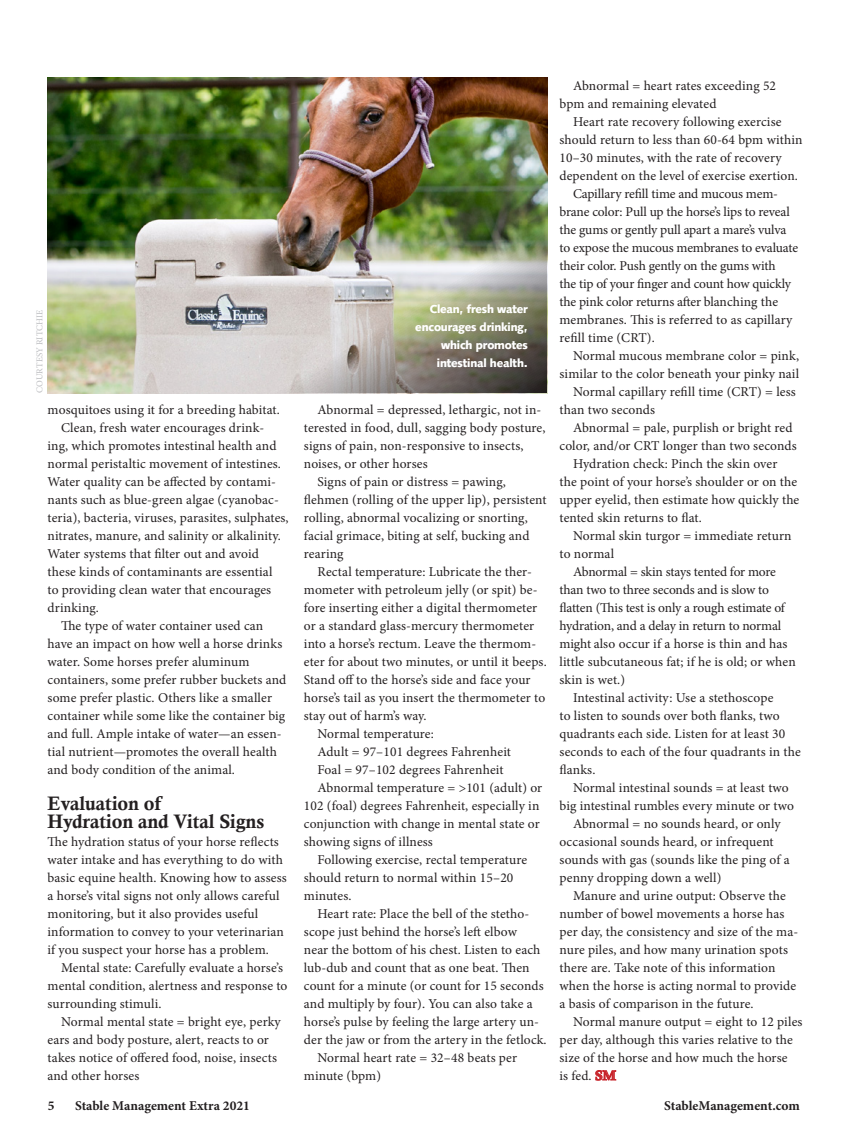
<style>
.page{position:relative;width:851px;height:1134px;background:#fff}
.page>*{position:absolute;margin:0;border:0;box-sizing:border-box;transform-origin:0 0}
.Subhead{font:19.5px/18px "Calis MT Bol";letter-spacing:-.01em;color:#231f20}
.Body_Copy{font:13.5px/18px "Minion Pro";letter-spacing:.005em;color:#231f20}
.t1{font:700 13.5px "Minion Pro";color:#231f20}
.t2{font:700 12px/18px "URW Samarkand D";letter-spacing:-.01em;color:#fff;text-align:right}
.photo_credit{font:9px "Minion Pro";letter-spacing:.01em;color:#bcbdc0}
.s1{font-family:"Calis MT Bol";color:#c8242b}
</style>
<div class="page">
<img style="left:47px;top:77px;width:500px;height:316px">
<p class="photo_credit" style="left:34px;top:393px;width:85px;rotate:-90deg">COURTESY RITCHIE</p>
<p class="t2" style="left:415px;top:301px;width:114px">Clean, fresh water encourages drinking, which promotes intestinal health.</p>
<p class="Body_Copy" style="left:48px;top:401px;width:234px">mosquitoes using it for a breeding habitat.</p>
<p class="Body_Copy" style="left:48px;top:419px;width:243px;text-indent:14px">Clean, fresh water encourages drink-<br>ing, which promotes intestinal health and normal peristaltic movement of intestines.<br>Water quality can be affected by contami&shy;nants such as blue-green algae (cyanobac&shy;teria), bacteria, viruses, parasites, sulphates, nitrates, manure, and salinity or alkalinity.<br>Water systems that filter out and avoid these kinds of contaminants are essential<br>to providing clean water that encourages drinking.</p>
<p class="Body_Copy" style="left:48px;top:617px;width:240px;text-indent:14px">The type of water container used can have an impact on how well a horse drinks water. Some horses prefer aluminum containers, some prefer rubber buckets and some prefer plastic. Others like a smaller container while some like the container big and full. Ample intake of water—an essen&shy;tial nutrient—promotes the overall health and body condition of the animal.</p>
<p class="Subhead" style="left:48px;top:794px;width:218px">Evaluation of<br>Hydration and Vital Signs</p>
<p class="Body_Copy" style="left:48px;top:833px;width:241px">The hydration status of your horse reflects water intake and has everything to do with basic equine health. Knowing how to assess a horse’s vital signs not only allows careful monitoring, but it also provides useful information to convey to your veterinarian if you suspect your horse has a problem.</p>
<p class="Body_Copy" style="left:48px;top:959px;width:241px;text-indent:14px">Mental state: Carefully evaluate a horse’s mental condition, alertness and response to surrounding stimuli.</p>
<p class="Body_Copy" style="left:48px;top:1013px;width:235px;text-indent:14px">Normal mental state = bright eye, perky ears and body posture, alert, reacts to or takes notice of offered food, noise, insects and other horses</p>
<p class="Body_Copy" style="left:304px;top:401px;width:243px;text-indent:14px">Abnormal = depressed, lethargic, not in&shy;terested in food, dull, sagging body posture, signs of pain, non-responsive to insects, noises, or other horses</p>
<p class="Body_Copy" style="left:304px;top:473px;width:244px;text-indent:14px">Signs of pain or distress = pawing, flehmen (rolling of the upper lip), persistent rolling, abnormal vocalizing or snorting, facial grimace, biting at self, bucking and rearing</p>
<p class="Body_Copy" style="left:304px;top:563px;width:244px;text-indent:14px">Rectal temperature: Lubricate the ther&shy;mometer with petroleum jelly (or spit) be&shy;fore inserting either a digital thermometer or a standard glass-mercury thermometer into a horse’s rectum. Leave the thermom&shy;eter for about two minutes, or until it beeps.<br>Stand off to the horse’s side and face your horse’s tail as you insert the thermometer to stay out of harm’s way.</p>
<p class="Body_Copy" style="left:317px;top:725px;width:118px">Normal temperature:</p>
<p class="Body_Copy" style="left:317px;top:743px;width:195px">Adult = 97–101 degrees Fahrenheit</p>
<p class="Body_Copy" style="left:317px;top:761px;width:188px">Foal = 97–102 degrees Fahrenheit</p>
<p class="Body_Copy" style="left:304px;top:779px;width:240px;text-indent:14px">Abnormal temperature = &gt;101 (adult) or 102 (foal) degrees Fahrenheit, especially in conjunction with change in mental state or showing signs of illness</p>
<p class="Body_Copy" style="left:304px;top:851px;width:225px;text-indent:14px">Following exercise, rectal temperature should return to normal within 15–20 minutes.</p>
<p class="Body_Copy" style="left:304px;top:905px;width:244px;text-indent:14px">Heart rate: Place the bell of the stetho&shy;scope just behind the horse’s left elbow<br>near the bottom of his chest. Listen to each lub-dub and count that as one beat. Then count for a minute (or count for 15 seconds and multiply by four). You can also take a horse’s pulse by feeling the large artery un&shy;der the jaw or from the artery in the fetlock.</p>
<p class="Body_Copy" style="left:304px;top:1049px;width:215px;text-indent:14px">Normal heart rate = 32–48 beats per minute (bpm)</p>
<p class="Body_Copy" style="left:559px;top:77px;width:218px;text-indent:14px">Abnormal = heart rates exceeding 52 bpm and remaining elevated</p>
<p class="Body_Copy" style="left:559px;top:113px;width:244px;text-indent:14px">Heart rate recovery following exercise should return to less than 60-64 bpm within 10–30 minutes, with the rate of recovery dependent on the level of exercise exertion.</p>
<p class="Body_Copy" style="left:559px;top:185px;width:240px;text-indent:14px">Capillary refill time and mucous mem&shy;brane color: Pull up the horse’s lips to reveal the gums or gently pull apart a mare’s vulva to expose the mucous membranes to evaluate their color. Push gently on the gums with<br>the tip of your finger and count how quickly the pink color returns after blanching the membranes. This is referred to as capillary refill time (CRT).</p>
<p class="Body_Copy" style="left:559px;top:347px;width:241px;text-align:right">Normal mucous membrane color = pink, similar to the color beneath your pinky nail</p>
<p class="Body_Copy" style="left:559px;top:383px;width:238px;text-indent:14px">Normal capillary refill time (CRT) = less than two seconds</p>
<p class="Body_Copy" style="left:559px;top:419px;width:239px;text-indent:14px">Abnormal = pale, purplish or bright red color, and/or CRT longer than two seconds</p>
<p class="Body_Copy" style="left:559px;top:455px;width:241px;text-indent:14px">Hydration check: Pinch the skin over<br>the point of your horse’s shoulder or on the upper eyelid, then estimate how quickly the tented skin returns to flat.</p>
<p class="Body_Copy" style="left:559px;top:527px;width:233px;text-indent:14px">Normal skin turgor = immediate return to normal</p>
<p class="Body_Copy" style="left:559px;top:563px;width:238px;text-indent:14px">Abnormal = skin stays tented for more than two to three seconds and is slow to flatten (This test is only a rough estimate of hydration, and a delay in return to normal might also occur if a horse is thin and has little subcutaneous fat; if he is old; or when skin is wet.)</p>
<p class="Body_Copy" style="left:559px;top:689px;width:243px;text-indent:14px">Intestinal activity: Use a stethoscope<br>to listen to sounds over both flanks, two quadrants each side. Listen for at least 30 seconds to each of the four quadrants in the flanks.</p>
<p class="Body_Copy" style="left:559px;top:779px;width:236px;text-indent:14px">Normal intestinal sounds = at least two big intestinal rumbles every minute or two</p>
<p class="Body_Copy" style="left:559px;top:815px;width:231px;text-indent:14px">Abnormal = no sounds heard, or only occasional sounds heard, or infrequent sounds with gas (sounds like the ping of a penny dropping down a well)</p>
<p class="Body_Copy" style="left:559px;top:887px;width:240px;text-indent:14px">Manure and urine output: Observe the number of bowel movements a horse has per day, the consistency and size of the ma&shy;nure piles, and how many urination spots there are. Take note of this information when the horse is acting normal to provide a basis of comparison in the future.</p>
<p class="Body_Copy" style="left:559px;top:1013px;width:244px;text-indent:14px">Normal manure output = eight to 12 piles per day, although this varies relative to the size of the horse and how much the horse<br>is fed. <span class="s1">SM</span></p>
<p class="t1" style="left:48px;top:1096px;width:8px">5</p>
<p class="t1" style="left:75px;top:1096px;width:176px">Stable Management Extra 2021</p>
<p class="t1" style="left:664px;top:1096px;width:137px">StableManagement.com</p>
</div>
